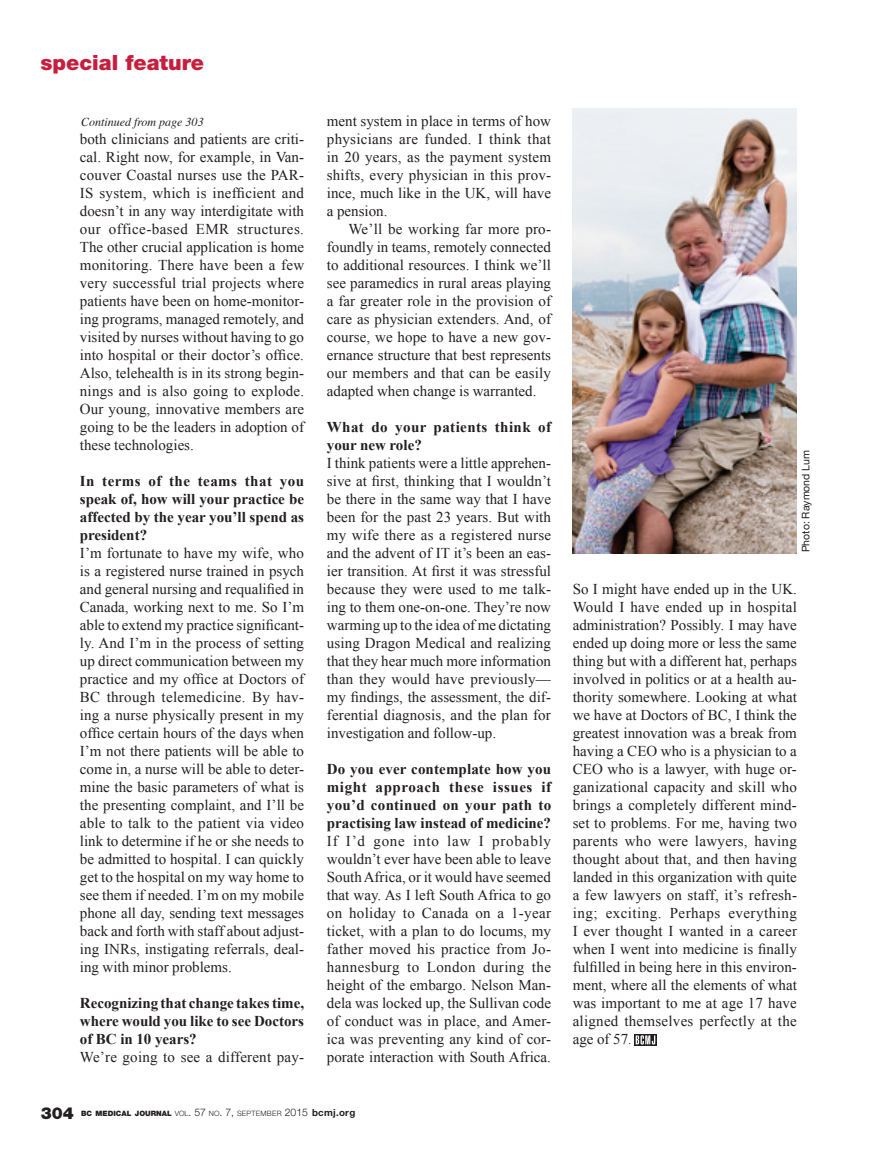
<style>
.page{position:relative;width:878px;height:1161px;background:#fff}
.page>*{position:absolute;margin:0;border:0;box-sizing:border-box;transform-origin:0 0}
.t1{font:900 21px "Helvetica Neue";color:#c61f3e}
.t2{font:900 16.5px "Helvetica Neue";color:#231f20}
.t3{font:15px/18px "Times New Roman";color:#231f20;text-align:justify}
.t4{font:700 15px/18px "Times New Roman";color:#231f20;text-align:justify}
.t5{font:700 15px/18px "Times New Roman";letter-spacing:.025em;color:#231f20}
.t6{font:italic 12px "Times";color:#231f20}
.t7{font:10.5px "Helvetica Neue";color:#231f20}
.t8{font:900 7.35px "Helvetica Neue";color:#231f20}
.s1{font-weight:300}
.s2{font-weight:300;font-size:10.5px}
.s3{font-weight:700;font-size:9.75px}
.s4{font-family:"Univers";font-weight:300;font-size:12px}
</style>
<div class="page">
<div style="left:634px;top:1034px;width:22px;height:12px;background:#231f20"></div>
<svg style="left:635px;top:1035px;width:20px;height:10px"></svg>
<img style="left:572px;top:108px;width:224px;height:446px">
<h1 class="t1" style="left:40px;top:50px;width:165px">special feature</h1>
<p class="t6" style="left:81px;top:111px;width:124px">Continued from page 303</p>
<p class="t3" style="left:80px;top:130px;width:226px">both clinicians and patients are criti&shy;cal. Right now, for example, in Van&shy;couver Coastal nurses use the PAR-IS system, which is inefficient and doesn’t in any way interdigitate with our office-based EMR structures.<br>The other crucial application is home monitoring. There have been a few very successful trial projects where patients have been on home-monitor&shy;ing programs, managed remotely, and visited by nurses without having to go into hospital or their doctor’s office.<br>Also, telehealth is in its strong begin&shy;nings and is also going to explode.<br>Our young, innovative members are going to be the leaders in adoption of these technologies.</p>
<p class="t4" style="left:80px;top:472px;width:226px">In terms of the teams that you speak of, how will your practice be affected by the year you’ll spend as president?</p>
<p class="t3" style="left:80px;top:544px;width:226px">I’m fortunate to have my wife, who is a registered nurse trained in psych and general nursing and requalified in Canada, working next to me. So I’m able to extend my practice significant&shy;ly. And I’m in the process of setting up direct communication between my practice and my office at Doctors of BC through telemedicine. By hav&shy;ing a nurse physically present in my office certain hours of the days when I’m not there patients will be able to come in, a nurse will be able to deter&shy;mine the basic parameters of what is the presenting complaint, and I’ll be able to talk to the patient via video link to determine if he or she needs to be admitted to hospital. I can quickly get to the hospital on my way home to see them if needed. I’m on my mobile phone all day, sending text messages back and forth with staff about adjust&shy;ing INRs, instigating referrals, deal&shy;ing with minor problems.</p>
<p class="t4" style="left:80px;top:994px;width:226px">Recognizing that change takes time, where would you like to see Doctors of BC in 10 years?</p>
<p class="t3" style="left:80px;top:1048px;width:226px">We’re going to see a different pay-</p>
<p class="t3" style="left:327px;top:112px;width:226px">ment system in place in terms of how physicians are funded. I think that in 20 years, as the payment system shifts, every physician in this prov&shy;ince, much like in the UK, will have a pension.</p>
<p class="t3" style="left:327px;top:220px;width:226px;text-indent:22px">We’ll be working far more pro&shy;foundly in teams, remotely connected to additional resources. I think we’ll see paramedics in rural areas playing a far greater role in the provision of care as physician extenders. And, of course, we hope to have a new gov&shy;ernance structure that best represents our members and that can be easily adapted when change is warranted.</p>
<p class="t5" style="left:327px;top:418px;width:226px">What do your patients think of your new role?</p>
<p class="t3" style="left:327px;top:454px;width:226px">I think patients were a little apprehen&shy;sive at first, thinking that I wouldn’t be there in the same way that I have been for the past 23 years. But with my wife there as a registered nurse and the advent of IT it’s been an eas&shy;ier transition. At first it was stressful because they were used to me talk&shy;ing to them one-on-one. They’re now warming up to the idea of me dictating using Dragon Medical and realizing that they hear much more information than they would have previously— my findings, the assessment, the dif&shy;ferential diagnosis, and the plan for investigation and follow-up.</p>
<p class="t4" style="left:327px;top:760px;width:226px">Do you ever contemplate how you might approach these issues if you’d continued on your path to practising law instead of medicine?</p>
<p class="t3" style="left:327px;top:832px;width:226px">If I’d gone into law I probably wouldn’t ever have been able to leave South Africa, or it would have seemed that way. As I left South Africa to go on holiday to Canada on a 1-year ticket, with a plan to do locums, my father moved his practice from Jo&shy;hannesburg to London during the height of the embargo. Nelson Man&shy;dela was locked up, the Sullivan code of conduct was in place, and Amer&shy;ica was preventing any kind of cor&shy;porate interaction with South Africa.</p>
<p class="t2" style="left:41px;top:1103px;width:35px">304</p>
<p class="t8" style="left:81px;top:1109px;width:276px">BC MEDICAL JOURNAL <span class="s1">VOL</span><span class="s2">. 57</span> <span class="s1">NO</span><span class="s2">. 7,</span> <span class="s1">SEPTEMBER</span> <span class="s2">2015</span> <span class="s3">bcmj.org</span></p>
<p class="t7" style="left:799px;top:552px;width:104px;rotate:-90deg">Photo: Raymond Lum</p>
<p class="t3" style="left:572px;top:580px;width:226px">So I might have ended up in the UK.<br>Would I have ended up in hospital administration? Possibly. I may have ended up doing more or less the same thing but with a different hat, perhaps involved in politics or at a health au&shy;thority somewhere. Looking at what we have at Doctors of BC, I think the greatest innovation was a break from having a CEO who is a physician to a CEO who is a lawyer, with huge or&shy;ganizational capacity and skill who brings a completely different mind&shy;set to problems. For me, having two parents who were lawyers, having thought about that, and then having landed in this organization with quite a few lawyers on staff, it’s refresh&shy;ing; exciting. Perhaps everything I ever thought I wanted in a career when I went into medicine is finally fulfilled in being here in this environ&shy;ment, where all the elements of what was important to me at age 17 have aligned themselves perfectly at the age of 57<span class="s4">.</span></p>
</div>
